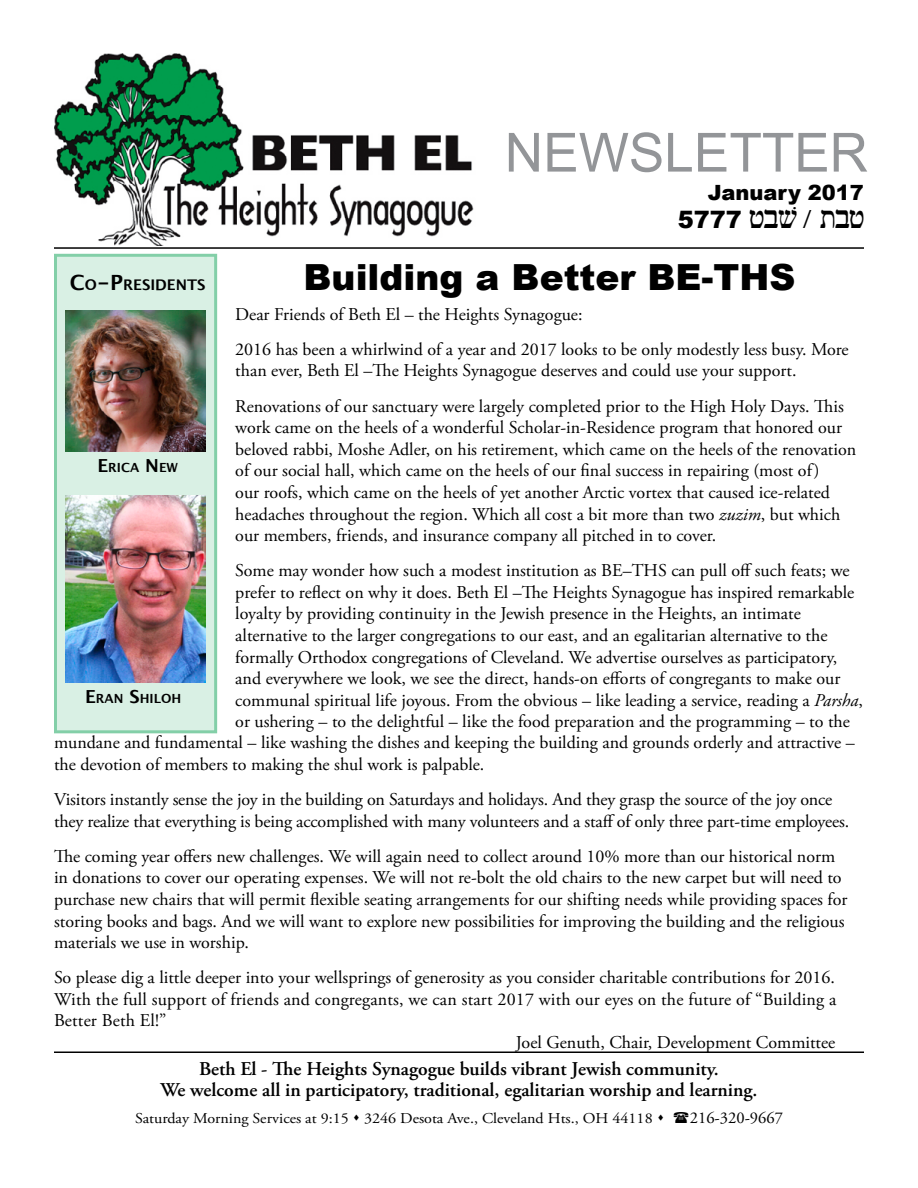
<style>
.page{position:relative;width:918px;height:1188px;background:#fff}
.page>*{position:absolute;margin:0;border:0;box-sizing:border-box;transform-origin:0 0}
.t1{font:54px "Arial Narrow";color:#939598;scale:1.2 1}
.t2{font:900 36px "Arial";color:#000}
.t3{font:24px "Penina KF Mac Plain";color:#000}
.t4{font:900 21px "Arial";color:#000}
.t5{font:600 19.5px/21.6px "Adobe Garamond Pro";color:#000;text-align:center}
.t6{font:18px/21.6px "Adobe Garamond Pro";color:#000}
.t7{font:16.5px "Adobe Garamond Pro";color:#000}
.t8{font:15px "Adobe Garamond Pro";color:#000;scale:1.07 1}
.t9{font:700 14.7px "Lucida Grande";color:#000}
.t10{font:700 12.6px "Lucida Grande";color:#000}
.s1{font-family:"Arial";font-weight:900}
.s2{font-size:21px}
.s3{font-style:italic}
.s4{font-size:18px}
</style>
<div class="page">
<img style="left:54px;top:54px;width:420px;height:191px">
<hr style="left:54px;top:247px;width:810px;height:2px;background:#000">
<hr style="left:54px;top:1052px;width:810px;height:1px;background:#000">
<svg style="left:54px;top:254px;width:163px;height:479px;background:#cdeadb"></svg>
<img style="left:65px;top:495px;width:141px;height:187px">
<img style="left:65px;top:311px;width:141px;height:140px">
<h1 class="t1" style="left:505px;top:113px;width:304px">NEWSLETTER</h1>
<p class="t4" style="left:708px;top:177px;width:158px">January 2017</p>
<h3 class="t3" style="left:678px;top:204px;width:188px"><span class="s1">5777</span> UBw / TBU</h3>
<p class="t9" style="left:70px;top:272px;width:137px"><span class="s2">C</span>O<span class="s2">-P</span>RESIDENTS</p>
<h2 class="t2" style="left:304px;top:251px;width:493px">Building a Better BE-THS</h2>
<p class="t6" style="left:235px;top:297px;width:615px;line-height:35.1px">Dear Friends of Beth El – the Heights Synagogue:<br>2016 has been a whirlwind of a year and 2017 looks to be only modestly less busy. More</p>
<p class="t6" style="left:235px;top:354px;width:610px;line-height:35.1px">than ever, Beth El –The Heights Synagogue deserves and could use your support.<br>Renovations of our sanctuary were largely completed prior to the High Holy Days. This</p>
<p class="t6" style="left:235px;top:417px;width:623px">work came on the heels of a wonderful Scholar-in-Residence program that honored our beloved rabbi, Moshe Adler, on his retirement, which came on the heels of the renovation of our social hall, which came on the heels of our final success in repairing (most of)<br>our roofs, which came on the heels of yet another Arctic vortex that caused ice-related headaches throughout the region. Which all cost a bit more than two <span class="s3">zuzim</span>, but which our members, friends, and insurance company all pitched in to cover.</p>
<p class="t6" style="left:235px;top:560px;width:629px">Some may wonder how such a modest institution as BE–THS can pull off such feats; we prefer to reflect on why it does. Beth El –The Heights Synagogue has inspired remarkable loyalty by providing continuity in the Jewish presence in the Heights, an intimate alternative to the larger congregations to our east, and an egalitarian alternative to the formally Orthodox congregations of Cleveland. We advertise ourselves as participatory, and everywhere we look, we see the direct, hands-on efforts of congregants to make our communal spiritual life joyous. From the obvious – like leading a service, reading a <span class="s3">Parsha</span>, or ushering – to the delightful – like the food preparation and the programming – to the</p>
<p class="t10" style="left:97px;top:458px;width:82px"><span class="s4">E</span>RICA <span class="s4">N</span> EW</p>
<p class="t10" style="left:85px;top:689px;width:98px"><span class="s4">E</span>RAN <span class="s4">S</span>HILOH</p>
<p class="t6" style="left:54px;top:733px;width:802px">mundane and fundamental – like washing the dishes and keeping the building and grounds orderly and attractive – the devotion of members to making the shul work is palpable.</p>
<p class="t6" style="left:54px;top:789px;width:797px">Visitors instantly sense the joy in the building on Saturdays and holidays. And they grasp the source of the joy once they realize that everything is being accomplished with many volunteers and a staff of only three part-time employees.</p>
<p class="t6" style="left:54px;top:846px;width:795px">The coming year offers new challenges. We will again need to collect around 10% more than our historical norm in donations to cover our operating expenses. We will not re-bolt the old chairs to the new carpet but will need to purchase new chairs that will permit flexible seating arrangements for our shifting needs while providing spaces for storing books and bags. And we will want to explore new possibilities for improving the building and the religious materials we use in worship.</p>
<p class="t6" style="left:54px;top:967px;width:783px">So please dig a little deeper into your wellsprings of generosity as you consider charitable contributions for 2016.</p>
<p class="t6" style="left:54px;top:989px;width:784px">With the full support of friends and congregants, we can start 2017 with our eyes on the future of “Building a</p>
<p class="t6" style="left:54px;top:1011px;width:114px">Better Beth El!”</p>
<p class="t6" style="left:516px;top:1032px;width:321px">Joel Genuth, Chair, Development Committee</p>
<p class="t5" style="left:160px;top:1058px;width:599px">Beth El - The Heights Synagogue builds vibrant Jewish community.<br>We welcome all in participatory, traditional, egalitarian worship and learning.</p>
<p class="t8" style="left:135px;top:1109px;width:496px">Saturday Morning Services at 9:15 ▲ 3246 Desota Ave., Cleveland Hts., OH 44118 ▲</p>
<p class="t7" style="left:690px;top:1108px;width:95px">216-320-9667</p>
</div>
